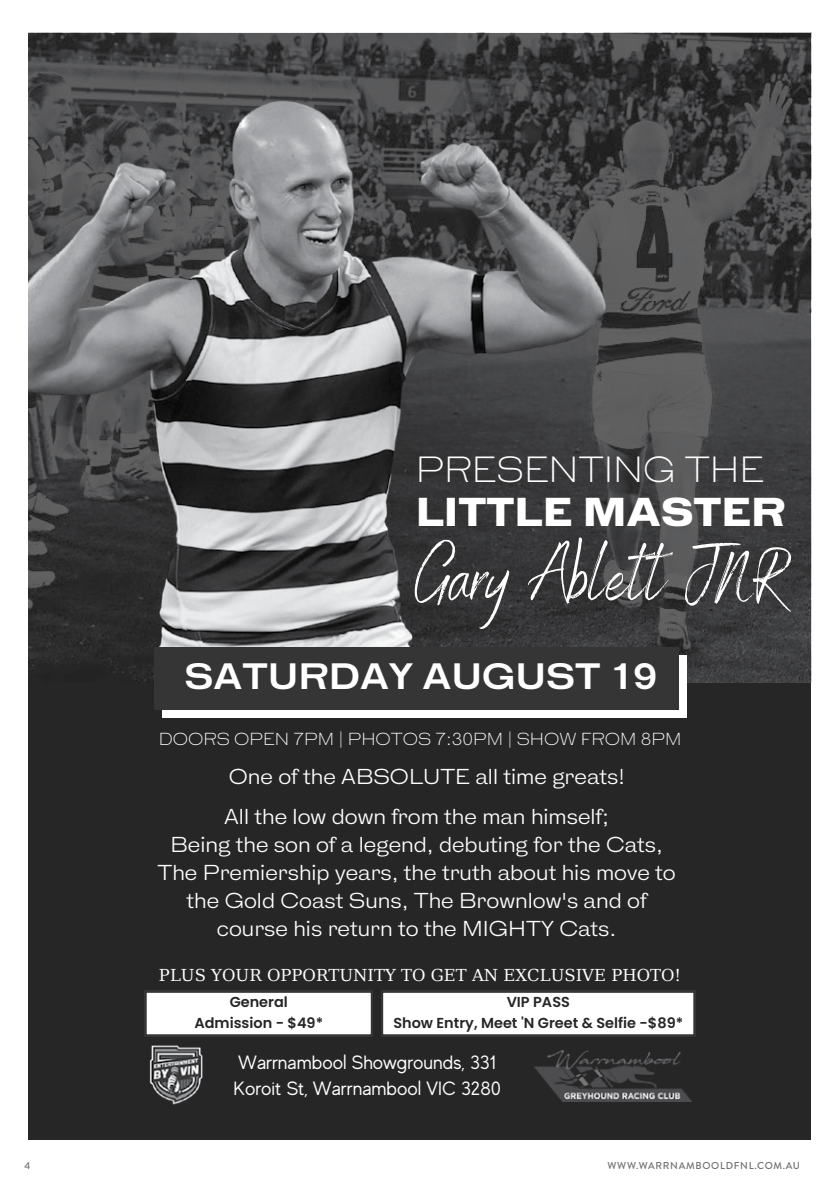
<style>
.page{position:relative;width:840px;height:1191px;background:#fff}
.page>*{position:absolute;margin:0;border:0;box-sizing:border-box;transform-origin:0 0}
.t1{font:74.6px "Benedict";color:#fff}
.t2{font:900 38px "HK Gothic";color:#fff}
.t3{font:700 34.6px "HK Gothic";color:#fff}
.t4{font:300 34.4px "HK Gothic";color:#fff}
.t5{font:20.4px/28px "HK Gothic";color:#fff;text-align:center}
.t6{font:19.2px/26.8px "MADE Evolve Sans";color:#fff}
.t7{font:16.4px "DejaVu Serif";color:#fff}
.t8{font:300 16.4px "HK Gothic";color:#fff}
.t9{font:600 14.4px/20.2px "Poppins";color:#262627;text-align:center}
.t10{font:500 10px "Brandon Grotesque";letter-spacing:.07em;color:#6d6e71}
</style>
<div class="page">
<div style="left:29px;top:33px;width:781px;height:1106px;background:#262627"></div>
<img style="left:29px;top:33px;width:781px;height:649px">
<img style="left:29px;top:84px;width:584px;height:595px">
<div style="left:162px;top:655px;width:524px;height:62px;background:#fff"></div>
<div style="left:154px;top:647px;width:524px;height:62px;background:#353536"></div>
<svg style="left:144px;top:990px;width:228px;height:46px;background:#e7e7e7"></svg>
<svg style="left:381px;top:990px;width:314px;height:46px;background:#e8e8e8"></svg>
<img style="left:149px;top:1045px;width:54px;height:60px">
<img style="left:534px;top:1049px;width:158px;height:53px">
<h3 class="t4" style="left:415px;top:439px;width:350px">PRESENTING THE</h3>
<h2 class="t2" style="left:415px;top:480px;width:371px">LITTLE MASTER</h2>
<h1 class="t1" style="left:415px;top:523px;width:371px">Gary Ablett JNR</h1>
<h3 class="t3" style="left:184px;top:646px;width:473px">SATURDAY AUGUST 19</h3>
<p class="t8" style="left:159px;top:724px;width:524px">DOORS OPEN 7PM | PHOTOS 7:30PM | SHOW FROM 8PM</p>
<p class="t5" style="left:229px;top:760px;width:397px">One of the ABSOLUTE all time greats!</p>
<p class="t5" style="left:157px;top:800px;width:519px">All the low down from the man himself;<br>Being the son of a legend, debuting for the Cats, The Premiership years, the truth about his move to the Gold Coast Suns, The Brownlow's and of course his return to the MIGHTY Cats.</p>
<p class="t7" style="left:159px;top:962px;width:523px">PLUS YOUR OPPORTUNITY TO GET AN EXCLUSIVE PHOTO!</p>
<p class="t9" style="left:194px;top:992px;width:130px">General<br>Admission - $49*</p>
<p class="t9" style="left:393px;top:992px;width:291px">VIP PASS<br>Show Entry, Meet 'N Greet &amp; Selfie -$89*</p>
<p class="t6" style="left:233px;top:1048px;width:269px">Warrnambool Showgrounds, 331<br>Koroit St, Warrnambool VIC 3280</p>
<p class="t10" style="left:24px;top:1159px;width:7px">4</p>
<p class="t10" style="left:607px;top:1159px;width:194px">WWW.WARRNAMBOOLDFNL.COM.AU</p>
</div>
